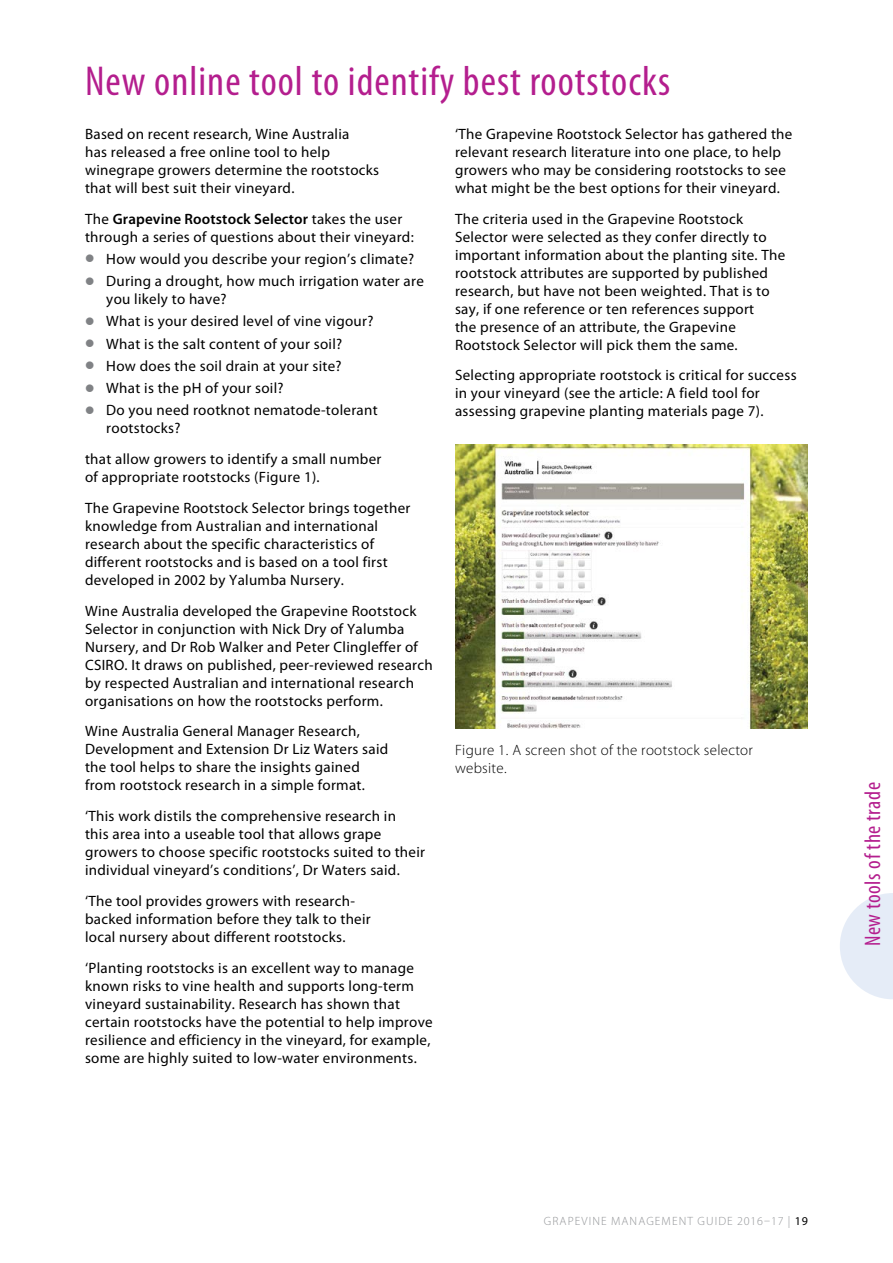
<style>
.page{position:relative;width:893px;height:1263px;background:#fff}
.page>*{position:absolute;margin:0;border:0;box-sizing:border-box;transform-origin:0 0}
.H1a{font:condensed 42px "Myriad Pro";letter-spacing:.025em;color:#b41e8e}
.t1{font:condensed 22.5px "Myriad Pro";letter-spacing:.025em;color:#b41e8e}
.text{font:15px/18px "Myriad Pro";letter-spacing:.02em;color:#000}
.t2{font:300 15px/18px "Myriad Pro";letter-spacing:.02em;color:#000}
.t3{font:300 12px "Myriad Pro";letter-spacing:.09em;color:#939598}
.s1{font-weight:600}
.s2{font-weight:400;color:#000}
</style>
<div class="page">
<svg style="left:840px;top:893px;width:53px;height:106px"></svg>
<img style="left:455px;top:444px;width:353px;height:285px">
<h1 class="H1a" style="left:85px;top:59px;width:587px">New online tool to identify best rootstocks</h1>
<p class="text" style="left:85px;top:125px;width:296px">Based on recent research, Wine Australia<br>has released a free online tool to help winegrape growers determine the rootstocks that will best suit their vineyard.</p>
<p class="text" style="left:85px;top:210px;width:330px">The <span class="s1">Grapevine Rootstock Selector</span> takes the user through a series of questions about their vineyard:</p>
<p class="text" style="left:106px;top:250px;width:310px">How would you describe your region’s climate?</p>
<p class="text" style="left:106px;top:272px;width:319px">During a drought, how much irrigation water are you likely to have?</p>
<p class="text" style="left:106px;top:313px;width:269px">What is your desired level of vine vigour?</p>
<p class="text" style="left:106px;top:335px;width:237px">What is the salt content of your soil?</p>
<p class="text" style="left:106px;top:357px;width:237px">How does the soil drain at your site?</p>
<p class="text" style="left:106px;top:379px;width:179px">What is the pH of your soil?</p>
<p class="text" style="left:106px;top:402px;width:273px">Do you need rootknot nematode-tolerant rootstocks?</p>
<p class="text" style="left:85px;top:450px;width:298px">that allow growers to identify a small number of appropriate rootstocks (Figure 1).</p>
<p class="text" style="left:85px;top:499px;width:327px">The Grapevine Rootstock Selector brings together knowledge from Australian and international research about the specific characteristics of different rootstocks and is based on a tool first developed in 2002 by Yalumba Nursery.</p>
<p class="text" style="left:85px;top:602px;width:349px">Wine Australia developed the Grapevine Rootstock Selector in conjunction with Nick Dry of Yalumba Nursery, and Dr Rob Walker and Peter Clingleffer of CSIRO. It draws on published, peer-reviewed research by respected Australian and international research organisations on how the rootstocks perform.</p>
<p class="text" style="left:85px;top:723px;width:305px">Wine Australia General Manager Research, Development and Extension Dr Liz Waters said the tool helps to share the insights gained from rootstock research in a simple format.</p>
<p class="text" style="left:85px;top:807px;width:342px">‘This work distils the comprehensive research in<br>this area into a useable tool that allows grape growers to choose specific rootstocks suited to their individual vineyard’s conditions’, Dr Waters said.</p>
<p class="text" style="left:85px;top:892px;width:287px">‘The tool provides growers with research&shy;backed information before they talk to their local nursery about different rootstocks.</p>
<p class="text" style="left:85px;top:959px;width:349px">‘Planting rootstocks is an excellent way to manage known risks to vine health and supports long-term vineyard sustainability. Research has shown that certain rootstocks have the potential to help improve resilience and efficiency in the vineyard, for example, some are highly suited to low-water environments.</p>
<p class="text" style="left:455px;top:125px;width:339px">‘The Grapevine Rootstock Selector has gathered the relevant research literature into one place, to help growers who may be considering rootstocks to see what might be the best options for their vineyard.</p>
<p class="text" style="left:455px;top:210px;width:332px">The criteria used in the Grapevine Rootstock Selector were selected as they confer directly to important information about the planting site. The rootstock attributes are supported by published research, but have not been weighted. That is to say, if one reference or ten references support<br>the presence of an attribute, the Grapevine Rootstock Selector will pick them the same.</p>
<p class="text" style="left:455px;top:367px;width:343px">Selecting appropriate rootstock is critical for success in your vineyard (see the article: A field tool for assessing grapevine planting materials page 7).</p>
<p class="t2" style="left:455px;top:741px;width:300px">Figure 1. A screen shot of the rootstock selector website.</p>
<h2 class="t1" style="left:861px;top:946px;width:166px;rotate:-90deg">New tools of the trade</h2>
<p class="t3" style="left:544px;top:1215px;width:266px">GRAPEVINE MANAGEMENT GUIDE 2016–17 | <span class="s2">19</span></p>
</div>
